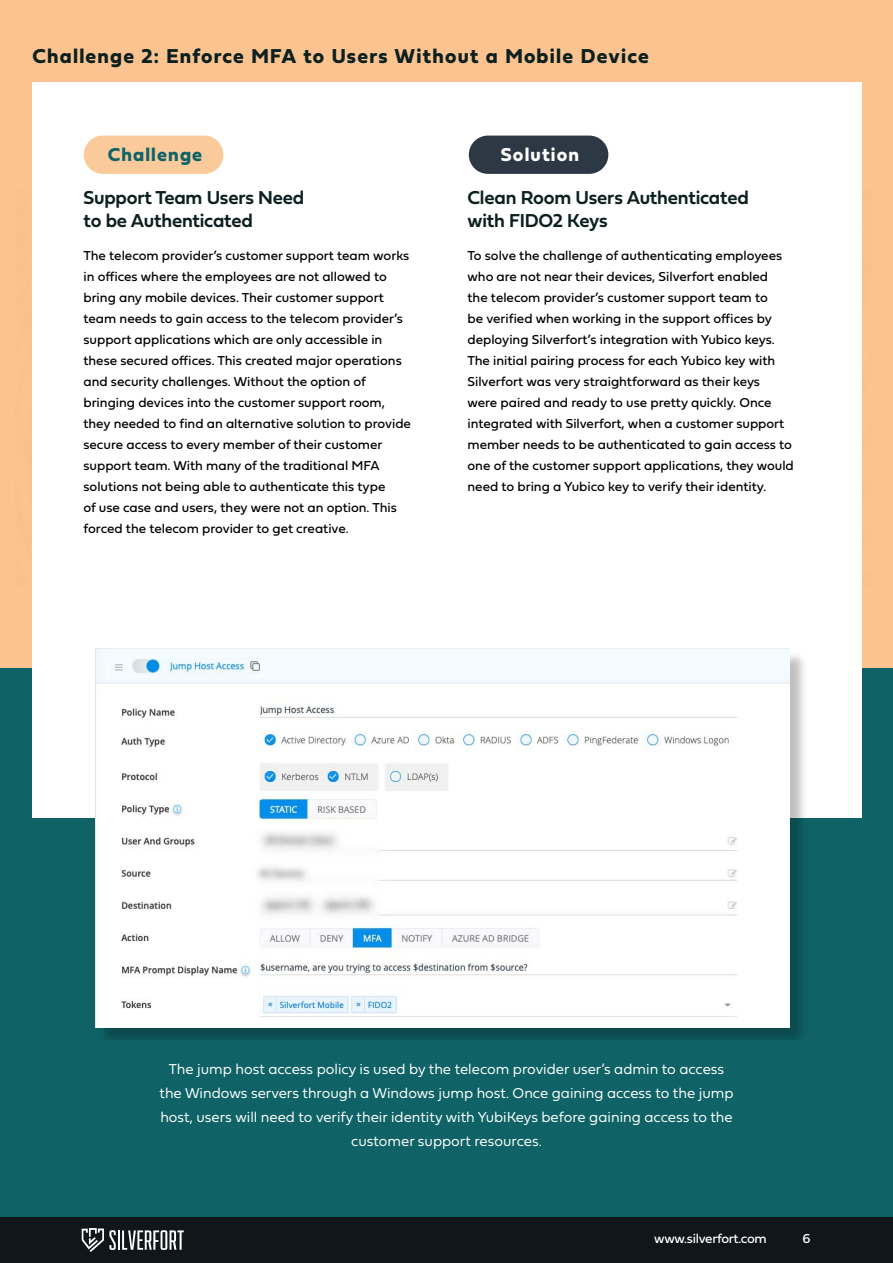
<style>
.page{position:relative;width:893px;height:1263px;background:#fff}
.page>*{position:absolute;margin:0;border:0;box-sizing:border-box;transform-origin:0 0}
.t1{font:21px "Fieldwork Geo Bold";letter-spacing:.06em;color:#0b201f}
.t2{font:19.5px/22.5px "Fieldwork Geo Demibold";letter-spacing:-.01em;color:#0b201f}
.t3{font:19.5px "Fieldwork Geo Bold";letter-spacing:.06em;color:#0f6367}
.t4{font:19.5px "Fieldwork Geo Bold";letter-spacing:.06em;color:#fff}
.t5{font:16.5px "Fieldwork Geo Bold";letter-spacing:.06em;color:#0f6367}
.t6{font:16.5px "Fieldwork Geo Bold";letter-spacing:.06em;color:#fff}
.t7{font:15px/24px "Fieldwork Geo Light";color:#fff;text-align:center}
.t8{font:13.5px/21px "Fieldwork Geo Regular";color:#000}
.t9{font:13.5px "Fieldwork Geo Regular";letter-spacing:-.02em;color:#fff}
</style>
<div class="page">
<div style="left:0;top:1217px;width:893px;height:46px;background:#11161a"></div>
<hr style="left:118px;top:1230px;width:2px;height:20px;background:#fff">
<svg style="left:122px;top:1230px;width:62px;height:20px"></svg>
<svg style="left:82px;top:1228px;width:34px;height:24px"></svg>
<div style="left:0;top:0;width:893px;height:1217px;background:#fac38f"></div>
<div style="left:0;top:668px;width:893px;height:549px;background:#0f6367"></div>
<div style="left:32px;top:82px;width:829px;height:736px;background:#fff"></div>
<div style="left:84px;top:136px;width:139px;height:38px;background:#fbca9a;border-radius:19px"></div>
<div style="left:469px;top:136px;width:139px;height:38px;background:#2c3843;border-radius:19px"></div>
<div style="left:98px;top:651px;width:710px;height:389px;background:#000;opacity:.25"></div>
<img style="left:95px;top:649px;width:694px;height:379px">
<h1 class="t1" style="left:32px;top:40px;width:618px">Challenge 2: Enforce MFA to Users Without a Mobile Device</h1>
<h2 class="t3" style="left:108px;top:139px;width:96px">Challenge</h2>
<h2 class="t4" style="left:501px;top:139px;width:80px">Solution</h2>
<p class="t5" style="left:96px;top:146px;width:81px">Challenge</p>
<p class="t6" style="left:484px;top:146px;width:68px">Solution</p>
<h2 class="t2" style="left:83px;top:186px;width:222px">Support Team Users Need to be Authenticated</h2>
<p class="t8" style="left:83px;top:244px;width:329px">The telecom provider’s customer support team works in offices where the employees are not allowed to bring any mobile devices. Their customer support team needs to gain access to the telecom provider’s support applications which are only accessible in these secured offices. This created major operations and security challenges. Without the option of bringing devices into the customer support room, they needed to find an alternative solution to provide secure access to every member of their customer support team. With many of the traditional MFA solutions not being able to authenticate this type<br>of use case and users, they were not an option. This forced the telecom provider to get creative.</p>
<h2 class="t2" style="left:467px;top:186px;width:283px">Clean Room Users Authenticated with FIDO2 Keys</h2>
<p class="t8" style="left:467px;top:244px;width:328px">To solve the challenge of authenticating employees who are not near their devices, Silverfort enabled<br>the telecom provider’s customer support team to<br>be verified when working in the support offices by deploying Silverfort’s integration with Yubico keys.<br>The initial pairing process for each Yubico key with Silverfort was very straightforward as their keys<br>were paired and ready to use pretty quickly. Once integrated with Silverfort, when a customer support member needs to be authenticated to gain access to one of the customer support applications, they would need to bring a Yubico key to verify their identity.</p>
<p class="t7" style="left:160px;top:1057px;width:575px">The jump host access policy is used by the telecom provider user’s admin to access the Windows servers through a Windows jump host. Once gaining access to the jump host, users will need to verify their identity with YubiKeys before gaining access to the customer support resources.</p>
<p class="t9" style="left:654px;top:1228px;width:114px">www.silverfort.com</p>
<p class="t9" style="left:802px;top:1228px;width:10px">6</p>
</div>
